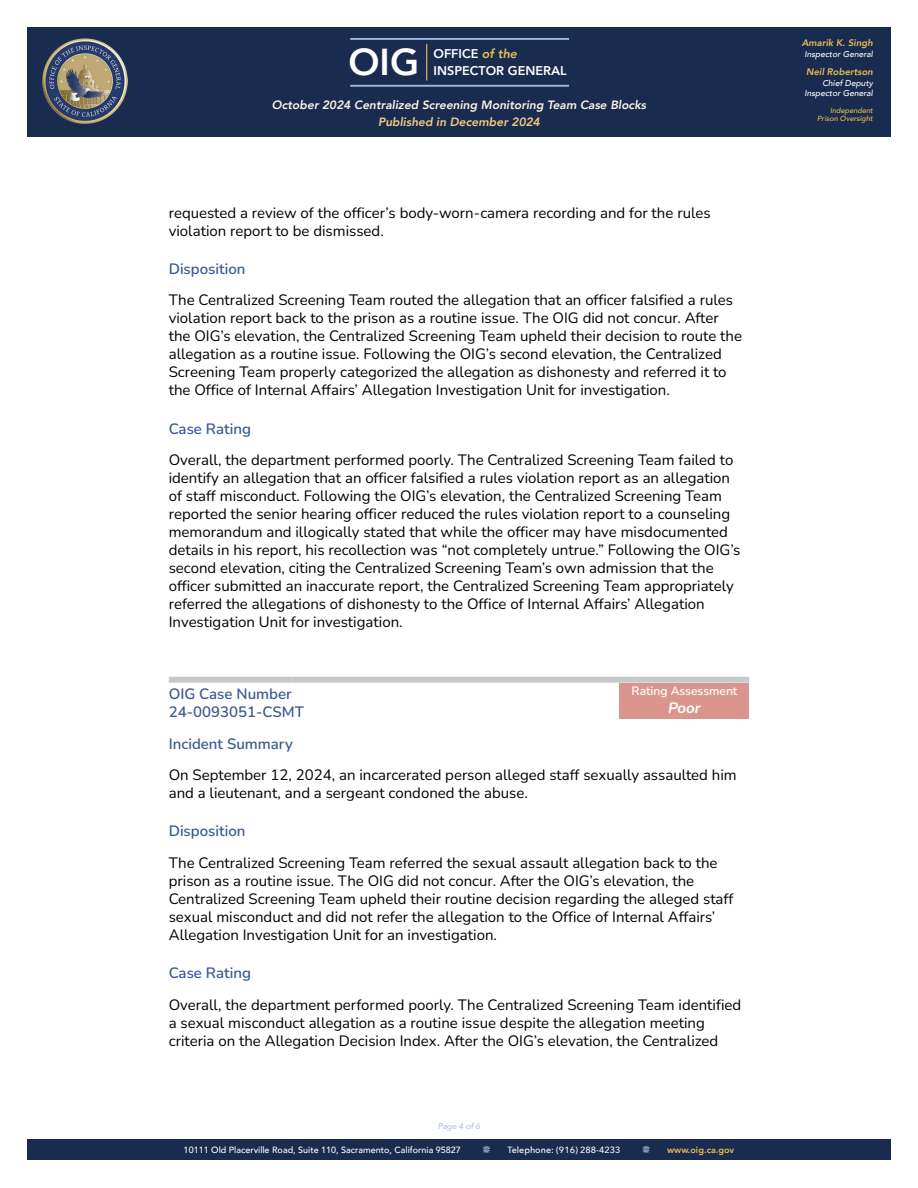
<style>
.page{position:relative;width:918px;height:1188px;background:#fff}
.page>*{position:absolute;margin:0;border:0;box-sizing:border-box;transform-origin:0 0}
.t1{font:800 37.35px "Avenir";color:#fff}
.t2{font:200 15px/18px "Nunito";color:#000}
.t3{font:200 15px/18px "Nunito";color:#395a94}
.t4{font:italic 200 15px "Nunito";color:#fff}
.t5{font:800 12.6px/16.8px "Avenir";color:#fff}
.t6{font:italic 800 12px "Avenir";color:#fdf4e4}
.t7{font:italic 800 12px "Avenir";color:#f0cc7e}
.t8{font:200 12px "Nunito";color:#fff}
.t9{font:italic 800 9.45px "Avenir";color:#e8bc52}
.t10{font:500 9px "Avenir";color:#fff}
.t11{font:500 9px "Avenir Next";color:#fff}
.t12{font:800 9px "Avenir";color:#e9bc51}
.t13{font:italic 500 8.4px/10.2px "Avenir";color:#fff;text-align:right}
.t14{font:italic 8.25px "Avenir";color:#a5b6de}
.t15{font:italic 500 7.35px/8.9px "Avenir";color:#e8bc52;text-align:right}
.s1{font-style:italic;color:#e8bc52}
</style>
<div class="page">
<div style="left:27px;top:1140px;width:864px;height:20px;background:#192c4f"></div>
<div style="left:27px;top:27px;width:864px;height:109px;background:#192c4f"></div>
<hr style="left:426px;top:44px;width:1px;height:36px;background:#e4b952">
<hr style="left:350px;top:85px;width:219px;height:2px;background:#c2e1ff">
<hr style="left:350px;top:38px;width:219px;height:2px;background:#c0e0ff">
<img style="left:42px;top:39px;width:85px;height:85px">
<div style="left:169px;top:677px;width:123px;height:6px;background:#c7c8ca"></div>
<div style="left:292px;top:677px;width:457px;height:6px;background:#c7c8ca"></div>
<div style="left:620px;top:683px;width:129px;height:35px;background:#da968e"></div>
<h1 class="t1" style="left:348px;top:33px;width:72px">OIG</h1>
<p class="t5" style="left:434px;top:45px;width:135px">OFFICE <span class="s1">of the<br></span>INSPECTOR GENERAL</p>
<p class="t6" style="left:272px;top:97px;width:376px">October 2024 Centralized Screening Monitoring Team Case Blocks</p>
<p class="t7" style="left:378px;top:115px;width:164px">Published in December 2024</p>
<p class="t2" style="left:169px;top:203px;width:543px">requested a review of the officer’s body-worn-camera recording and for the rules violation report to be dismissed.</p>
<p class="t3" style="left:169px;top:259px;width:78px">Disposition</p>
<p class="t2" style="left:169px;top:291px;width:575px">The Centralized Screening Team routed the allegation that an officer falsified a rules violation report back to the prison as a routine issue. The OIG did not concur. After the OIG’s elevation, the Centralized Screening Team upheld their decision to route the allegation as a routine issue. Following the OIG’s second elevation, the Centralized Screening Team properly categorized the allegation as dishonesty and referred it to the Office of Internal Affairs’ Allegation Investigation Unit for investigation.</p>
<p class="t3" style="left:169px;top:419px;width:84px">Case Rating</p>
<p class="t2" style="left:169px;top:450px;width:573px">Overall, the department performed poorly. The Centralized Screening Team failed to identify an allegation that an officer falsified a rules violation report as an allegation of staff misconduct. Following the OIG’s elevation, the Centralized Screening Team reported the senior hearing officer reduced the rules violation report to a counseling memorandum and illogically stated that while the officer may have misdocumented details in his report, his recollection was “not completely untrue.” Following the OIG’s second elevation, citing the Centralized Screening Team’s own admission that the officer submitted an inaccurate report, the Centralized Screening Team appropriately referred the allegations of dishonesty to the Office of Internal Affairs’ Allegation Investigation Unit for investigation.</p>
<p class="t8" style="left:632px;top:682px;width:107px">Rating Assessment</p>
<p class="t4" style="left:668px;top:697px;width:34px">Poor</p>
<p class="t3" style="left:169px;top:684px;width:137px">OIG Case Number<br>24-0093051-CSMT</p>
<p class="t3" style="left:169px;top:734px;width:126px">Incident Summary</p>
<p class="t2" style="left:169px;top:765px;width:569px">On September 12, 2024, an incarcerated person alleged staff sexually assaulted him and a lieutenant, and a sergeant condoned the abuse.</p>
<p class="t3" style="left:169px;top:822px;width:78px">Disposition</p>
<p class="t2" style="left:169px;top:853px;width:566px">The Centralized Screening Team referred the sexual assault allegation back to the prison as a routine issue. The OIG did not concur. After the OIG’s elevation, the Centralized Screening Team upheld their routine decision regarding the alleged staff sexual misconduct and did not refer the allegation to the Office of Internal Affairs’ Allegation Investigation Unit for an investigation.</p>
<p class="t3" style="left:169px;top:963px;width:84px">Case Rating</p>
<p class="t2" style="left:169px;top:995px;width:574px">Overall, the department performed poorly. The Centralized Screening Team identified a sexual misconduct allegation as a routine issue despite the allegation meeting criteria on the Allegation Decision Index. After the OIG’s elevation, the Centralized</p>
<p class="t14" style="left:438px;top:1121px;width:44px">Page 4 of 6</p>
<p class="t10" style="left:184px;top:1142px;width:279px">10111 Old Placerville Road, Suite 110, Sacramento, California 95827</p>
<p class="t11" style="left:507px;top:1142px;width:115px">Telephone: (916) 288-4233</p>
<p class="t12" style="left:667px;top:1142px;width:69px">www.oig.ca.gov</p>
<p class="t9" style="left:802px;top:37px;width:73px">Amarik K. Singh</p>
<p class="t13" style="left:805px;top:49px;width:70px">Inspector General</p>
<p class="t9" style="left:806px;top:66px;width:68px">Neil Robertson</p>
<p class="t13" style="left:805px;top:78px;width:70px">Chief Deputy<br>Inspector General</p>
<p class="t15" style="left:817px;top:106px;width:57px">Independent<br>Prison Oversight</p>
</div>
